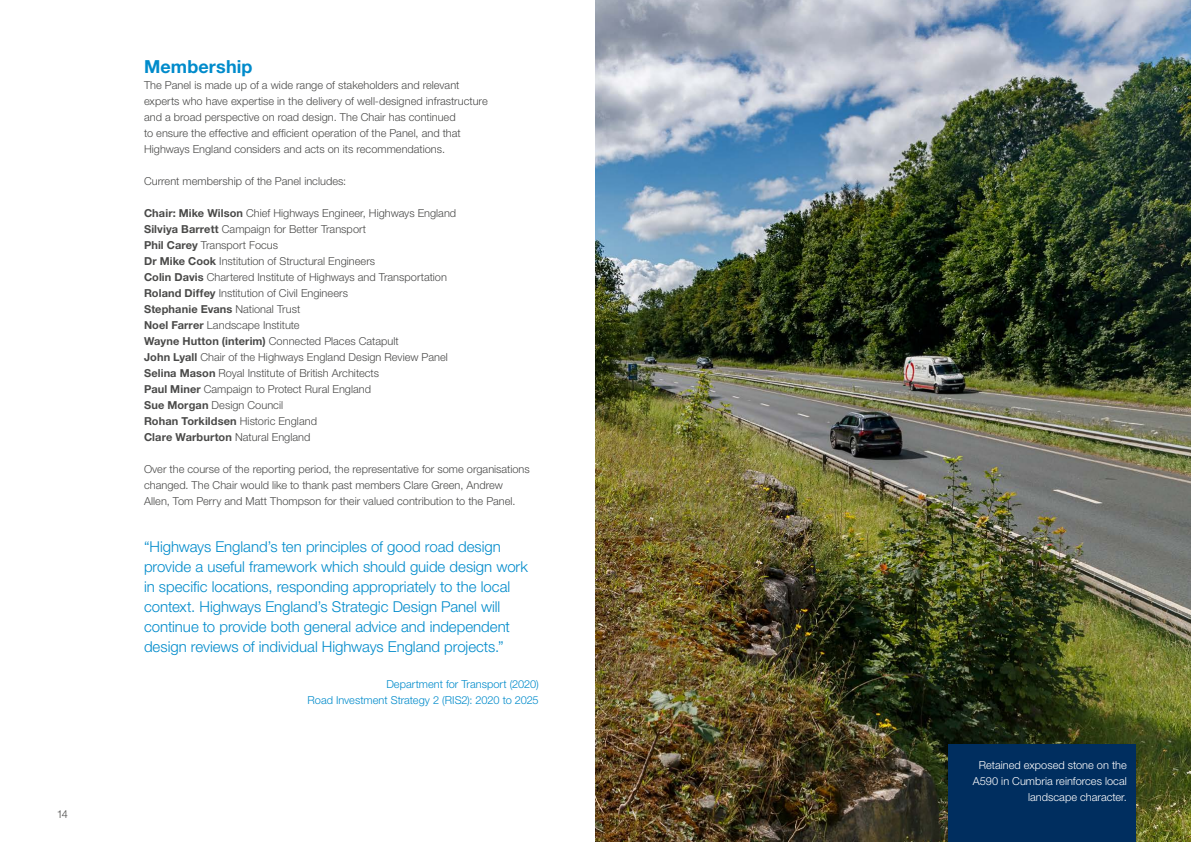
<style>
.page{position:relative;width:1191px;height:842px;background:#fff}
.page>*{position:absolute;margin:0;border:0;box-sizing:border-box;transform-origin:0 0}
.t1{font:700 18px "Helvetica Neue LT Pro";letter-spacing:.005em;color:#008bcb}
.t2{font:300 15px/20px "Helvetica Neue LT Pro";letter-spacing:-.005em;color:#008bcb}
.t3{font:300 11px/16px "Helvetica Neue LT Pro";color:#4a4a49}
.t4{font:300 11px/16px "Helvetica Neue LT Pro";color:#fff;text-align:right}
.t5{font:300 11px/16px "Helvetica Neue LT Pro";color:#008bcb;text-align:right}
.s1{font-weight:700}
</style>
<div class="page">
<img style="left:595px;top:0;width:596px;height:842px">
<div style="left:948px;top:745px;width:187px;height:97px;background:#002e5f"></div>
<p class="t3" style="left:57px;top:805px;width:13px">14</p>
<h1 class="t1" style="left:144px;top:55px;width:110px">Membership</h1>
<p class="t3" style="left:144px;top:77px;width:345px">The Panel is made up of a wide range of stakeholders and relevant experts who have expertise in the delivery of well-designed infrastructure and a broad perspective on road design. The Chair has continued<br>to ensure the effective and efficient operation of the Panel, and that Highways England considers and acts on its recommendations.</p>
<p class="t3" style="left:144px;top:173px;width:204px">Current membership of the Panel includes:</p>
<p class="t3" style="left:144px;top:205px;width:314px"><span class="s1">Chair: Mike Wilson</span> Chief Highways Engineer, Highways England <span class="s1">Silviya Barrett</span> Campaign for Better Transport<br><span class="s1">Phil Carey</span> Transport Focus<br><span class="s1">Dr Mike Cook</span> Institution of Structural Engineers<br><span class="s1">Colin Davis</span> Chartered Institute of Highways and Transportation <span class="s1">Roland Diffey</span> Institution of Civil Engineers<br><span class="s1">Stephanie Evans</span> National Trust<br><span class="s1">Noel Farrer</span> Landscape Institute<br><span class="s1">Wayne Hutton (interim)</span> Connected Places Catapult<br><span class="s1">John Lyall</span> Chair of the Highways England Design Review Panel <span class="s1">Selina Mason</span> Royal Institute of British Architects<br><span class="s1">Paul Miner</span> Campaign to Protect Rural England<br><span class="s1">Sue Morgan</span> Design Council<br><span class="s1">Rohan Torkildsen</span> Historic England<br><span class="s1">Clare Warburton</span> Natural England</p>
<p class="t3" style="left:144px;top:461px;width:387px">Over the course of the reporting period, the representative for some organisations changed. The Chair would like to thank past members Clare Green, Andrew<br>Allen, Tom Perry and Matt Thompson for their valued contribution to the Panel.</p>
<p class="t2" style="left:144px;top:537px;width:385px">“Highways England’s ten principles of good road design provide a useful framework which should guide design work in specific locations, responding appropriately to the local context. Highways England’s Strategic Design Panel will continue to provide both general advice and independent design reviews of individual Highways England projects.”</p>
<p class="t5" style="left:308px;top:676px;width:233px">Department for Transport (2020)<br>Road Investment Strategy 2 (RIS2): 2020 to 2025</p>
<p class="t4" style="left:973px;top:756px;width:155px">Retained exposed stone on the<br>A590 in Cumbria reinforces local landscape character.</p>
</div>
